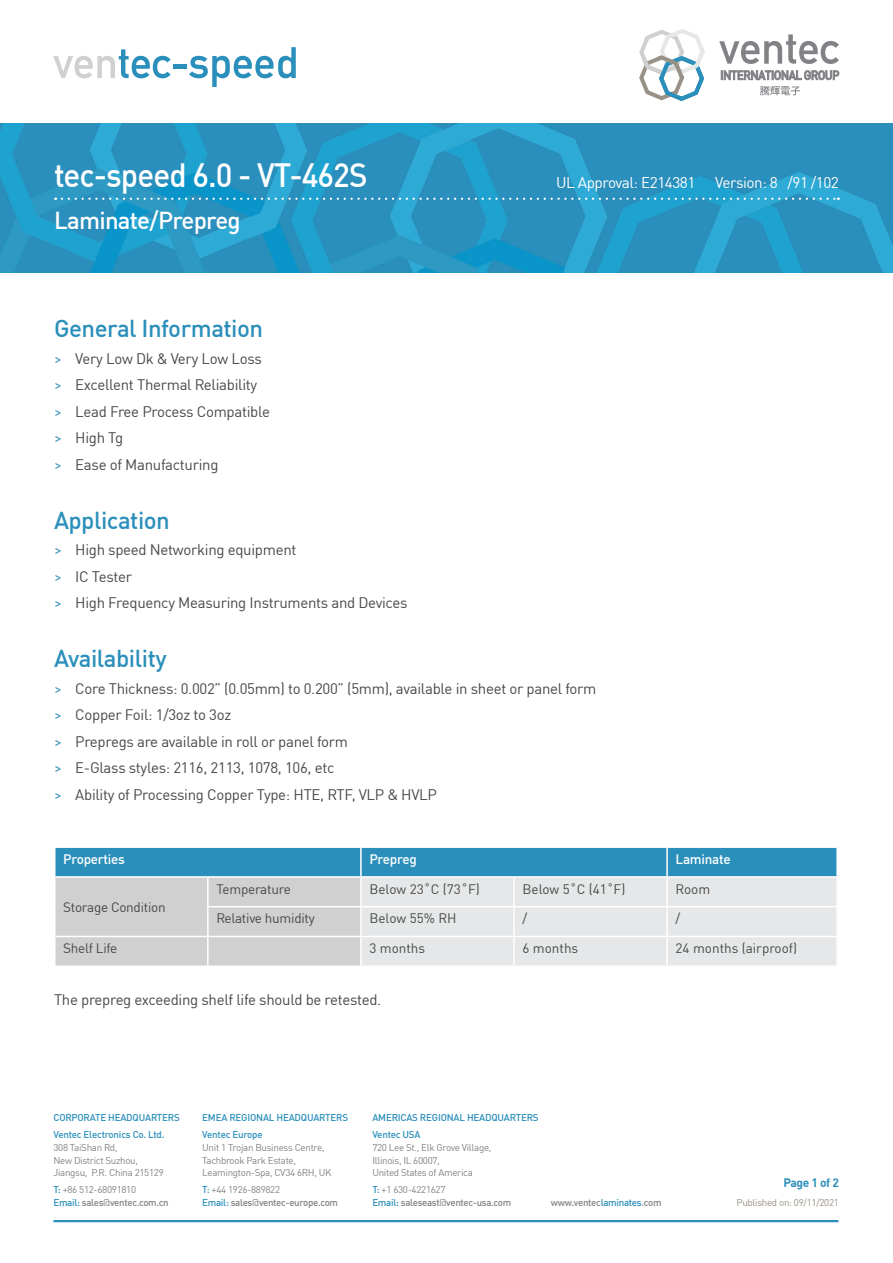
<style>
.page{position:relative;width:893px;height:1263px;background:#fff}
.page>*{position:absolute;margin:0;border:0;box-sizing:border-box;transform-origin:0 0}
.t1{font:500 33px "DINOT";letter-spacing:-.03em;color:#fff;scale:.95 1}
.t2{font:500 24px "DINOT";letter-spacing:-.02em;color:#2b8fbb}
.t3{font:500 24px "DINOT";letter-spacing:-.03em;color:#fff}
.t4{font:15.3px "DINOT";letter-spacing:-.03em;color:#fff}
.t5{font:15px "DINOT";letter-spacing:-.02em;color:#474847}
.t6{font:13.5px "DINOT";letter-spacing:-.02em;color:#474847}
.t7{font:13.5px "DINOT";color:#474847}
.t8{font:500 13.5px "DINOT";letter-spacing:-.02em;color:#fff}
.t9{font:700 12px "DINOT";letter-spacing:-.03em;color:#2b8fbb}
.t10{font:9.75px/12.8px "DINOT";letter-spacing:-.03em;color:#808285}
.t11{font:500 9.75px/12.8px "DINOT";letter-spacing:-.03em;color:#808285}
.t12{font:500 9.75px "DINOT";letter-spacing:-.02em;color:#2b8fbb}
.t13{font:9.75px "DINOT";letter-spacing:-.03em;color:#989085}
.s1{color:#2b8fbb}
.s2{font-weight:500;color:#2b8fbb}
.s3{font-weight:400}
</style>
<div class="page">
<svg style="left:56px;top:848px;width:780px;height:117px;background:#b1cad6"></svg>
<hr style="left:360px;top:848px;width:2px;height:28px;background:#fff">
<hr style="left:666px;top:848px;width:2px;height:28px;background:#fff">
<hr style="left:207px;top:937px;width:2px;height:28px;background:#fff">
<hr style="left:54px;top:876px;width:154px;height:2px;background:#fff">
<hr style="left:54px;top:936px;width:154px;height:1px;background:#fff">
<hr style="left:208px;top:876px;width:153px;height:2px;background:#fff">
<hr style="left:207px;top:878px;width:2px;height:28px;background:#fff">
<hr style="left:361px;top:876px;width:153px;height:2px;background:#fff">
<hr style="left:514px;top:876px;width:153px;height:2px;background:#fff">
<hr style="left:667px;top:876px;width:171px;height:2px;background:#fff">
<hr style="left:207px;top:906px;width:154px;height:1px;background:#fff">
<hr style="left:207px;top:907px;width:2px;height:29px;background:#fff">
<hr style="left:361px;top:906px;width:153px;height:1px;background:#fff">
<hr style="left:514px;top:906px;width:153px;height:1px;background:#fff">
<hr style="left:667px;top:906px;width:171px;height:1px;background:#fff">
<hr style="left:208px;top:936px;width:153px;height:1px;background:#fff">
<hr style="left:361px;top:936px;width:153px;height:1px;background:#fff">
<hr style="left:514px;top:936px;width:153px;height:1px;background:#fff">
<hr style="left:667px;top:936px;width:171px;height:1px;background:#fff">
<hr style="left:360px;top:878px;width:2px;height:28px;background:#fff">
<hr style="left:513px;top:878px;width:2px;height:28px;background:#fff">
<hr style="left:666px;top:878px;width:2px;height:28px;background:#fff">
<hr style="left:360px;top:907px;width:2px;height:29px;background:#fff">
<hr style="left:513px;top:907px;width:2px;height:29px;background:#fff">
<hr style="left:666px;top:907px;width:2px;height:29px;background:#fff">
<hr style="left:360px;top:937px;width:2px;height:28px;background:#fff">
<hr style="left:513px;top:937px;width:2px;height:28px;background:#fff">
<hr style="left:666px;top:937px;width:2px;height:28px;background:#fff">
<img style="left:0;top:123px;width:893px;height:149px">
<svg style="left:719px;top:34px;width:120px;height:30px"></svg>
<svg style="left:721px;top:70px;width:118px;height:10px"></svg>
<svg style="left:639px;top:29px;width:66px;height:72px"></svg>
<svg style="left:760px;top:86px;width:40px;height:9px"></svg>
<svg style="left:62px;top:198px;width:777px;height:2px;background:#5cb2d3"></svg>
<svg style="left:53px;top:49px;width:118px;height:29px"></svg>
<hr style="left:173px;top:64px;width:13px;height:4px;background:#2a8fbb">
<svg style="left:189px;top:47px;width:107px;height:40px"></svg>
<hr style="left:53px;top:1220px;width:785px;height:2px;background:#2b8fbb">
<p class="t1" style="left:54px;top:149px;width:332px">tec-speed 6.0 - VT-462S</p>
<p class="t3" style="left:54px;top:202px;width:188px">Laminate/Prepreg</p>
<p class="t4" style="left:556px;top:170px;width:141px">UL Approval: E214381</p>
<p class="t4" style="left:715px;top:170px;width:125px">Version: 8 /91 /102</p>
<p class="t2" style="left:54px;top:310px;width:211px">General Information</p>
<p class="t5" style="left:54px;top:347px;width:209px"><span class="s1">&gt;</span> Very Low Dk &amp; Very Low Loss</p>
<p class="t5" style="left:54px;top:373px;width:205px"><span class="s1">&gt;</span> Excellent Thermal Reliability</p>
<p class="t5" style="left:54px;top:400px;width:218px"><span class="s1">&gt;</span> Lead Free Process Compatible</p>
<p class="t5" style="left:54px;top:426px;width:71px"><span class="s1">&gt;</span> High Tg</p>
<p class="t5" style="left:54px;top:453px;width:166px"><span class="s1">&gt;</span> Ease of Manufacturing</p>
<p class="t2" style="left:54px;top:502px;width:117px">Application</p>
<p class="t5" style="left:54px;top:538px;width:244px"><span class="s1">&gt;</span> High speed Networking equipment</p>
<p class="t5" style="left:54px;top:565px;width:80px"><span class="s1">&gt;</span> IC Tester</p>
<p class="t5" style="left:54px;top:591px;width:355px"><span class="s1">&gt;</span> High Frequency Measuring Instruments and Devices</p>
<p class="t2" style="left:54px;top:640px;width:114px">Availability</p>
<p class="t5" style="left:54px;top:677px;width:544px"><span class="s1">&gt;</span> Core Thickness: 0.002” (0.05mm) to 0.200” (5mm), available in sheet or panel form</p>
<p class="t5" style="left:54px;top:703px;width:179px"><span class="s1">&gt;</span> Copper Foil: 1/3oz to 3oz</p>
<p class="t5" style="left:54px;top:730px;width:296px"><span class="s1">&gt;</span> Prepregs are available in roll or panel form</p>
<p class="t5" style="left:54px;top:756px;width:282px"><span class="s1">&gt;</span> E-Glass styles: 2116, 2113, 1078, 106, etc</p>
<p class="t5" style="left:54px;top:783px;width:384px"><span class="s1">&gt;</span> Ability of Processing Copper Type: HTE, RTF, VLP &amp; HVLP</p>
<p class="t8" style="left:63px;top:848px;width:63px">Properties</p>
<p class="t8" style="left:369px;top:848px;width:49px">Prepreg</p>
<p class="t8" style="left:676px;top:848px;width:57px">Laminate</p>
<p class="t6" style="left:63px;top:897px;width:104px">Storage Condition</p>
<p class="t6" style="left:216px;top:878px;width:76px">Temperature</p>
<p class="t7" style="left:369px;top:878px;width:112px">Below 23˚C (73˚F)</p>
<p class="t6" style="left:522px;top:878px;width:104px">Below 5˚C (41˚F)</p>
<p class="t6" style="left:676px;top:878px;width:36px">Room</p>
<p class="t6" style="left:216px;top:908px;width:100px">Relative humidity</p>
<p class="t7" style="left:369px;top:908px;width:89px">Below 55% RH</p>
<p class="t6" style="left:522px;top:908px;width:6px">/</p>
<p class="t6" style="left:676px;top:908px;width:6px">/</p>
<p class="t6" style="left:63px;top:938px;width:56px">Shelf Life</p>
<p class="t6" style="left:369px;top:938px;width:57px">3 months</p>
<p class="t6" style="left:522px;top:938px;width:57px">6 months</p>
<p class="t7" style="left:676px;top:938px;width:123px">24 months (airproof)</p>
<p class="t5" style="left:54px;top:988px;width:329px">The prepreg exceeding shelf life should be retested.</p>
<p class="t12" style="left:53px;top:1110px;width:128px">CORPORATE HEADQUARTERS</p>
<p class="t10" style="left:53px;top:1127px;width:113px"><span class="s2">Ventec Electronics Co. Ltd.<br></span>308 TaiShan Rd,<br>New District Suzhou,<br>Jiangsu, P.R. China 215129</p>
<p class="t11" style="left:53px;top:1182px;width:117px"><span class="s1">T:</span> <span class="s3">+86 512-68091810<br></span><span class="s1">Email:</span> sales<span class="s3">@</span>ventec.com.cn</p>
<p class="t12" style="left:202px;top:1110px;width:147px">EMEA REGIONAL HEADQUARTERS</p>
<p class="t10" style="left:202px;top:1127px;width:131px"><span class="s2">Ventec Europe<br></span>Unit 1 Trojan Business Centre,<br>Tachbrook Park Estate,<br>Leamington-Spa, CV34 6RH, UK</p>
<p class="t11" style="left:202px;top:1182px;width:137px"><span class="s1">T:</span> <span class="s3">+44 1926-889822<br></span><span class="s1">Email:</span> sales<span class="s3">@</span>ventec-europe.com</p>
<p class="t12" style="left:372px;top:1110px;width:168px">AMERICAS REGIONAL HEADQUARTERS</p>
<p class="t10" style="left:372px;top:1127px;width:121px"><span class="s2">Ventec USA<br></span>720 Lee St., Elk Grove Village,<br>Illinois, IL 60007,<br>United States of America</p>
<p class="t11" style="left:372px;top:1182px;width:140px"><span class="s1">T:</span> <span class="s3">+1 630-4221627<br></span><span class="s1">Email:</span> saleseast<span class="s3">@</span>ventec-usa.com</p>
<p class="t11" style="left:551px;top:1195px;width:112px">www.ventec<span class="s1">laminates</span>.com</p>
<p class="t9" style="left:783px;top:1173px;width:57px">Page 1 of 2</p>
<p class="t13" style="left:737px;top:1195px;width:104px">Published on: 09/11/2021</p>
</div>
